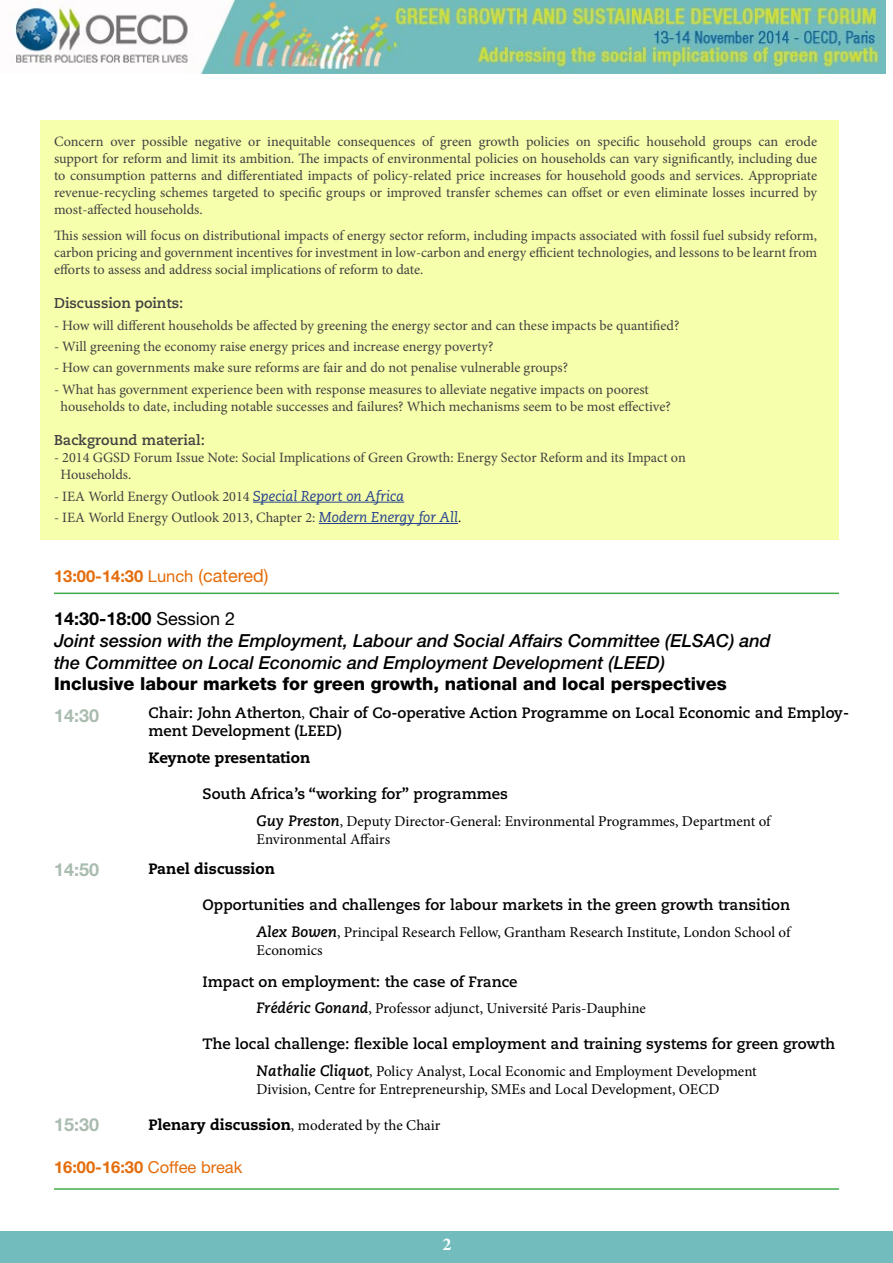
<style>
.page{position:relative;width:893px;height:1263px;background:#fff}
.page>*{position:absolute;margin:0;border:0;box-sizing:border-box;transform-origin:0 0}
.t1{font:italic 500 18px/21.6px "Helvetica Neue LT Std";color:#000}
.t2{font:800 18px "Helvetica Neue LT Std";color:#000}
.t3{font:700 18px "Helvetica Neue LT Std";color:#aabcb0}
.t4{font:700 18px "Minion Pro";color:#fff}
.t5{font:700 16.5px "Helvetica Neue LT Std";color:#e46c0a}
.t6{font:15px/18px "Minion Pro";letter-spacing:-.005em;color:#000}
.t7{font:700 15px/18px "Caecilia";color:#000}
.t8{font:800 15px "Caecilia";color:#000}
.t9{font:14.25px/17.1px "Minion Pro";color:#414042;text-align:justify}
.t10{font:700 14.25px "Caecilia";color:#414042}
.s1{font-family:"Caecilia";font-style:italic;color:#25408f}
.s2{color:#000}
.s3{font-weight:400}
.s4{font-weight:400;font-size:18px}
.s5{font-weight:700;font-style:normal}
.s6{font-weight:400;font-style:normal}
.s7{font-family:"Minion Pro";font-weight:400}
.s8{font-family:"Caecilia";font-weight:700;font-style:italic}
.s9{font-family:"Caecilia";font-weight:800}
</style>
<div class="page">
<img style="left:14px;top:0;width:872px;height:73px">
<div style="left:0;top:1232px;width:893px;height:31px;background:#72bcbd"></div>
<hr style="left:54px;top:593px;width:785px;height:1px;background:#41ad49">
<hr style="left:54px;top:1188px;width:785px;height:2px;background:#41ad49">
<div style="left:40px;top:121px;width:799px;height:419px;background:#f6ffab"></div>
<hr style="left:253px;top:502px;width:151px;height:1px;background:#25408f">
<hr style="left:319px;top:523px;width:139px;height:1px;background:#25408f">
<p class="t9" style="left:54px;top:133px;width:765px">Concern over possible negative or inequitable consequences of green growth policies on specific household groups can erode support for reform and limit its ambition. The impacts of environmental policies on households can vary significantly, including due to consumption patterns and differentiated impacts of policy-related price increases for household goods and services. Appropriate revenue-recycling schemes targeted to specific groups or improved transfer schemes can offset or even eliminate losses incurred by most-affected households.</p>
<p class="t9" style="left:54px;top:227px;width:765px">This session will focus on distributional impacts of energy sector reform, including impacts associated with fossil fuel subsidy reform, carbon pricing and government incentives for investment in low-carbon and energy efficient technologies, and lessons to be learnt from efforts to assess and address social implications of reform to date.</p>
<p class="t10" style="left:54px;top:295px;width:131px">Discussion points:</p>
<p class="t9" style="left:54px;top:317px;width:627px">- How will different households be affected by greening the energy sector and can these impacts be quantified?</p>
<p class="t9" style="left:54px;top:338px;width:441px">- Will greening the economy raise energy prices and increase energy poverty?</p>
<p class="t9" style="left:54px;top:359px;width:516px">- How can governments make sure reforms are fair and do not penalise vulnerable groups?</p>
<p class="t9" style="left:60px;top:381px;width:612px;text-indent:-6px">- What has government experience been with response measures to alleviate negative impacts on poorest households to date, including notable successes and failures? Which mechanisms seem to be most effective?</p>
<p class="t10" style="left:54px;top:432px;width:153px">Background material:</p>
<p class="t9" style="left:60px;top:449px;width:627px;text-indent:-6px">- 2014 GGSD Forum Issue Note: Social Implications of Green Growth: Energy Sector Reform and its Impact on<br>Households.</p>
<p class="t9" style="left:54px;top:488px;width:352px">- IEA World Energy Outlook 2014 <span class="s1">Special Report on Africa</span></p>
<p class="t9" style="left:54px;top:509px;width:409px">- IEA World Energy Outlook 2013, Chapter 2: <span class="s1">Modern Energy for All</span><span class="s2">.</span></p>
<p class="t5" style="left:54px;top:566px;width:216px">13:00-14:30 <span class="s3">Lunch</span> <span class="s4">(catered)</span></p>
<p class="t1" style="left:54px;top:608px;width:718px"><span class="s5">14:30-18:00</span> <span class="s6">Session 2<br></span>Joint session with the Employment, Labour and Social Affairs Committee (ELSAC) and the Committee on Local Economic and Employment Development (LEED)</p>
<p class="t2" style="left:54px;top:673px;width:674px">Inclusive labour markets for green growth, national and local perspectives</p>
<p class="t3" style="left:54px;top:704px;width:47px">14:30</p>
<p class="t7" style="left:148px;top:704px;width:702px">Chair: John Atherton<span class="s7">,</span> Chair of Co-operative Action Programme on Local Economic and Employ&shy;ment Development (LEED)</p>
<p class="t8" style="left:148px;top:748px;width:163px">Keynote presentation</p>
<p class="t7" style="left:202px;top:785px;width:307px">South Africa’s “working for” programmes</p>
<p class="t6" style="left:256px;top:812px;width:516px"><span class="s8">Guy Preston</span>, Deputy Director-General: Environmental Programmes, Department of<br>Environmental Affairs</p>
<p class="t8" style="left:148px;top:860px;width:128px">Panel discussion</p>
<p class="t7" style="left:202px;top:896px;width:589px">Opportunities and challenges for labour markets in the green growth transition</p>
<p class="t6" style="left:256px;top:923px;width:535px"><span class="s8">Alex Bowen</span>, Principal Research Fellow, Grantham Research Institute, London School of<br>Economics</p>
<p class="t7" style="left:202px;top:972px;width:317px">Impact on employment: the case of France</p>
<p class="t6" style="left:256px;top:999px;width:391px"><span class="s8">Frédéric Gonand</span>, Professor adjunct, Université Paris-Dauphine</p>
<p class="t7" style="left:202px;top:1035px;width:634px">The local challenge: flexible local employment and training systems for green growth</p>
<p class="t6" style="left:256px;top:1062px;width:502px"><span class="s8">Nathalie Cliquot</span>, Policy Analyst, Local Economic and Employment Development<br>Division, Centre for Entrepreneurship, SMEs and Local Development, OECD</p>
<p class="t6" style="left:148px;top:1116px;width:293px"><span class="s9">Plenary discussion</span>, moderated by the Chair</p>
<p class="t3" style="left:54px;top:858px;width:47px">14:50</p>
<p class="t3" style="left:54px;top:1113px;width:47px">15:30</p>
<p class="t5" style="left:54px;top:1157px;width:190px">16:00-16:30 <span class="s3">Coffee break</span></p>
<p class="t4" style="left:442px;top:1231px;width:10px">2</p>
</div>
